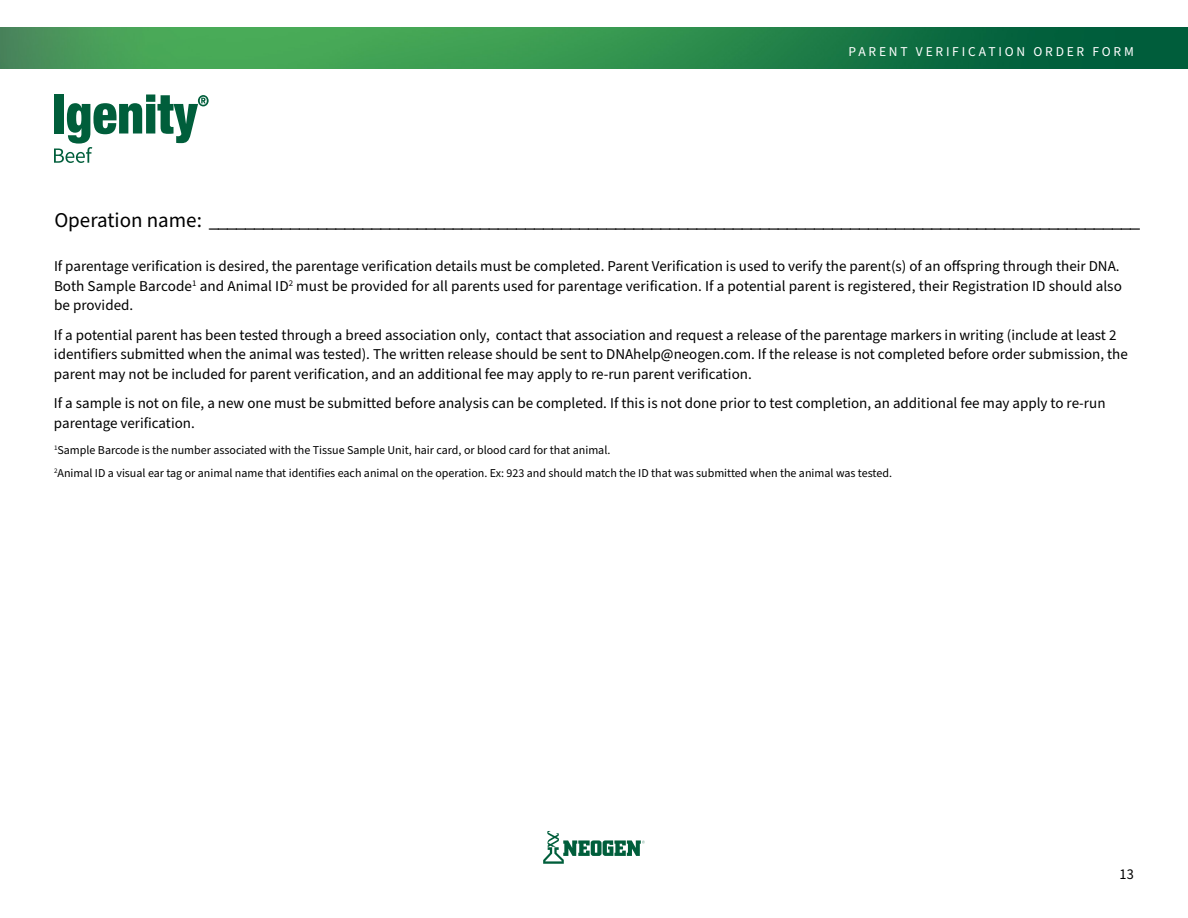
<style>
.page{position:relative;width:1188px;height:918px;background:#fff}
.page>*{position:absolute;margin:0;border:0;box-sizing:border-box;transform-origin:0 0}
.t1{font:21px "Source Sans Pro";color:#000}
.t2{font:15px/19.5px "Source Sans Pro";color:#000}
.t3{font:15px "Source Sans Pro";color:#000;scale:.95 1}
.t4{font:13.5px "Source Sans Pro";letter-spacing:.21em;color:#fff}
.t5{font:12px/23.2px "Source Sans Pro";color:#000}
</style>
<div class="page">
<svg style="left:543px;top:831px;width:102px;height:33px"></svg>
<img style="left:0;top:27px;width:1188px;height:41px">
<div style="left:54px;top:94px;width:10px;height:40px;background:#005e3b"></div>
<svg style="left:54px;top:95px;width:155px;height:68px"></svg>
<p class="t4" style="left:848px;top:42px;width:287px">PARENT VERIFICATION ORDER FORM</p>
<h1 class="t1" style="left:54px;top:206px;width:1087px">Operation name: _______________________________________________________________________________________________________</h1>
<p class="t2" style="left:54px;top:257px;width:1069px">If parentage verification is desired, the parentage verification details must be completed. Parent Verification is used to verify the parent(s) of an offspring through their DNA.<br>Both Sample Barcode<sup>1</sup> and Animal ID<sup>2</sup> must be provided for all parents used for parentage verification. If a potential parent is registered, their Registration ID should also be provided.</p>
<p class="t2" style="left:54px;top:325px;width:1075px">If a potential parent has been tested through a breed association only, contact that association and request a release of the parentage markers in writing (include at least 2 identifiers submitted when the animal was tested). The written release should be sent to DNAhelp@neogen.com. If the release is not completed before order submission, the parent may not be included for parent verification, and an additional fee may apply to re-run parent verification.</p>
<p class="t2" style="left:54px;top:394px;width:1053px">If a sample is not on file, a new one must be submitted before analysis can be completed. If this is not done prior to test completion, an additional fee may apply to re-run parentage verification.</p>
<p class="t5" style="left:54px;top:439px;width:840px"><sup>1</sup>Sample Barcode is the number associated with the Tissue Sample Unit, hair card, or blood card for that animal.<br><sup>2</sup>Animal ID a visual ear tag or animal name that identifies each animal on the operation. Ex: 923 and should match the ID that was submitted when the animal was tested.</p>
<p class="t3" style="left:1120px;top:864px;width:17px">13</p>
</div>
